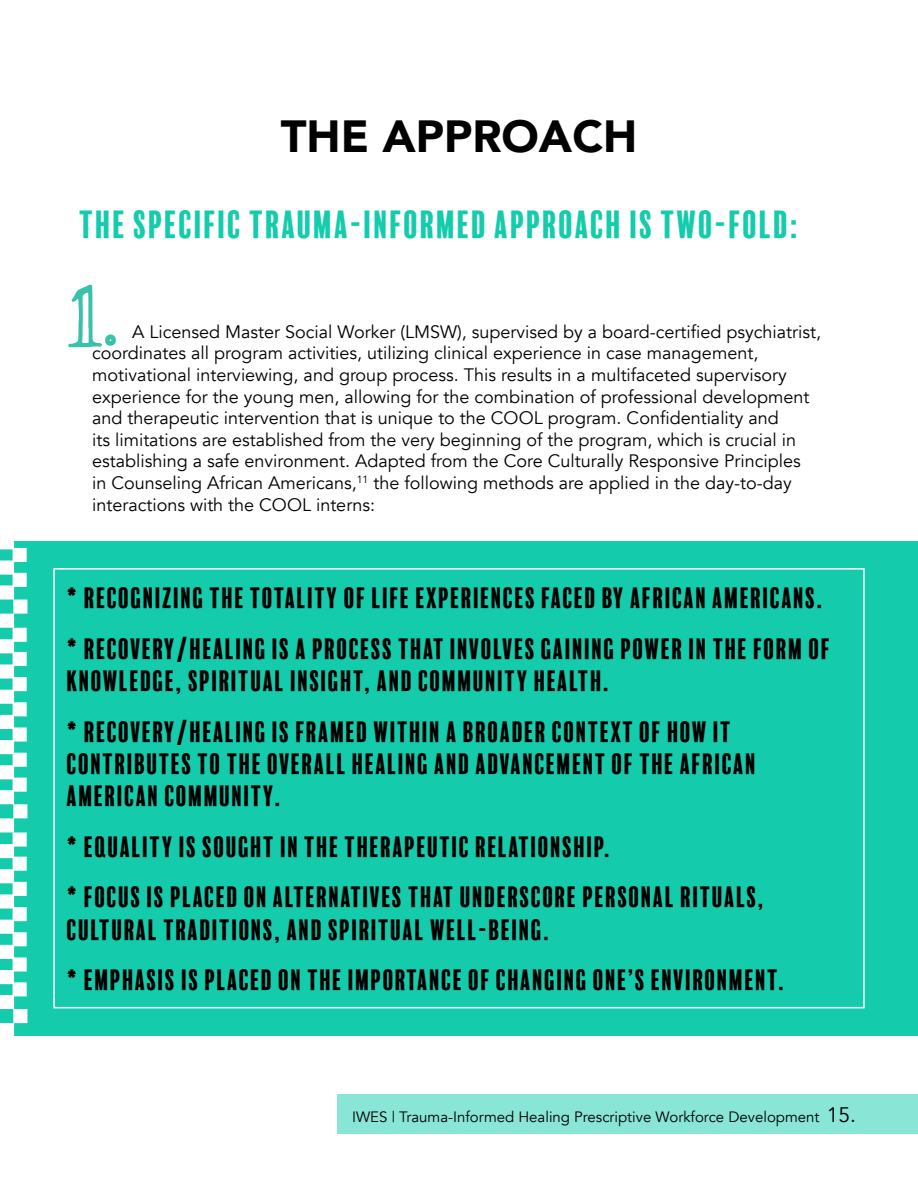
<style>
.page{position:relative;width:918px;height:1188px;background:#fff}
.page>*{position:absolute;margin:0;border:0;box-sizing:border-box;transform-origin:0 0}
.t1{font:700 90px "Brixton TC Outline";color:#09b295}
.t2{font:900 45px "Avenir";color:#000}
.t3{font:36px "Balboa Plus Fill";color:#14ccac}
.t4{font:27px/50.4px "Balboa Plus Fill";color:#000}
.t5{font:18px/21.6px "Avenir";color:#000}
.t6{font:15px "Avenir";color:#000}
.s1{font-size:21px}
</style>
<div class="page">
<div style="left:0;top:541px;width:918px;height:495px;background:#14ccac"></div>
<div style="left:53px;top:568px;width:812px;height:440px;border:2px solid #fff"></div>
<div style="left:1px;top:845px;width:12px;height:12px;background:#fff"></div>
<div style="left:0;top:844px;width:14px;height:14px;border:2px solid #fff"></div>
<div style="left:13px;top:857px;width:14px;height:14px;background:#fff;border:2px solid #fff"></div>
<div style="left:1px;top:870px;width:12px;height:13px;background:#fff"></div>
<div style="left:0;top:869px;width:14px;height:14px;border:2px solid #fff"></div>
<div style="left:13px;top:882px;width:14px;height:14px;background:#fff;border:2px solid #fff"></div>
<div style="left:1px;top:895px;width:12px;height:13px;background:#fff"></div>
<div style="left:0;top:894px;width:14px;height:15px;border:2px solid #fff"></div>
<div style="left:13px;top:907px;width:14px;height:14px;background:#fff;border:2px solid #fff"></div>
<div style="left:1px;top:920px;width:12px;height:13px;background:#fff"></div>
<div style="left:0;top:920px;width:14px;height:14px;border:2px solid #fff"></div>
<div style="left:13px;top:932px;width:14px;height:14px;background:#fff;border:2px solid #fff"></div>
<div style="left:13px;top:957px;width:14px;height:15px;background:#fff;border:2px solid #fff"></div>
<div style="left:1px;top:946px;width:12px;height:12px;background:#fff"></div>
<div style="left:0;top:945px;width:14px;height:14px;border:2px solid #fff"></div>
<div style="left:13px;top:982px;width:14px;height:14px;background:#fff;border:2px solid #fff"></div>
<div style="left:1px;top:971px;width:12px;height:12px;background:#fff"></div>
<div style="left:0;top:970px;width:14px;height:14px;border:2px solid #fff"></div>
<div style="left:1px;top:996px;width:12px;height:12px;background:#fff"></div>
<div style="left:0;top:995px;width:14px;height:14px;border:2px solid #fff"></div>
<div style="left:13px;top:832px;width:14px;height:15px;background:#fff;border:2px solid #fff"></div>
<div style="left:13px;top:1009px;width:14px;height:14px;background:#fff;border:2px solid #fff"></div>
<div style="left:1px;top:1024px;width:12px;height:13px;background:#fff"></div>
<div style="left:0;top:1023px;width:14px;height:14px;border:2px solid #fff"></div>
<div style="left:1px;top:640px;width:12px;height:13px;background:#fff"></div>
<div style="left:0;top:639px;width:14px;height:14px;border:2px solid #fff"></div>
<div style="left:13px;top:652px;width:14px;height:14px;background:#fff;border:2px solid #fff"></div>
<div style="left:1px;top:665px;width:12px;height:13px;background:#fff"></div>
<div style="left:0;top:664px;width:14px;height:15px;border:2px solid #fff"></div>
<div style="left:13px;top:677px;width:14px;height:14px;background:#fff;border:2px solid #fff"></div>
<div style="left:1px;top:690px;width:12px;height:13px;background:#fff"></div>
<div style="left:0;top:690px;width:14px;height:14px;border:2px solid #fff"></div>
<div style="left:13px;top:702px;width:14px;height:14px;background:#fff;border:2px solid #fff"></div>
<div style="left:1px;top:716px;width:12px;height:12px;background:#fff"></div>
<div style="left:0;top:715px;width:14px;height:14px;border:2px solid #fff"></div>
<div style="left:13px;top:727px;width:14px;height:15px;background:#fff;border:2px solid #fff"></div>
<div style="left:13px;top:753px;width:14px;height:14px;background:#fff;border:2px solid #fff"></div>
<div style="left:1px;top:741px;width:12px;height:12px;background:#fff"></div>
<div style="left:0;top:740px;width:14px;height:14px;border:2px solid #fff"></div>
<div style="left:13px;top:778px;width:14px;height:14px;background:#fff;border:2px solid #fff"></div>
<div style="left:1px;top:766px;width:12px;height:13px;background:#fff"></div>
<div style="left:0;top:765px;width:14px;height:14px;border:2px solid #fff"></div>
<div style="left:1px;top:791px;width:12px;height:13px;background:#fff"></div>
<div style="left:0;top:790px;width:14px;height:14px;border:2px solid #fff"></div>
<div style="left:13px;top:628px;width:14px;height:14px;background:#fff;border:2px solid #fff"></div>
<div style="left:13px;top:804px;width:14px;height:14px;background:#fff;border:2px solid #fff"></div>
<div style="left:1px;top:819px;width:12px;height:13px;background:#fff"></div>
<div style="left:0;top:818px;width:14px;height:14px;border:2px solid #fff"></div>
<div style="left:13px;top:548px;width:14px;height:14px;background:#fff;border:2px solid #fff"></div>
<div style="left:1px;top:536px;width:12px;height:13px;background:#fff"></div>
<div style="left:0;top:535px;width:14px;height:14px;border:2px solid #fff"></div>
<div style="left:13px;top:573px;width:14px;height:14px;background:#fff;border:2px solid #fff"></div>
<div style="left:1px;top:561px;width:12px;height:13px;background:#fff"></div>
<div style="left:0;top:561px;width:14px;height:14px;border:2px solid #fff"></div>
<div style="left:1px;top:586px;width:12px;height:13px;background:#fff"></div>
<div style="left:0;top:585px;width:14px;height:15px;border:2px solid #fff"></div>
<div style="left:13px;top:600px;width:14px;height:14px;background:#fff;border:2px solid #fff"></div>
<div style="left:1px;top:614px;width:12px;height:13px;background:#fff"></div>
<div style="left:0;top:614px;width:14px;height:14px;border:2px solid #fff"></div>
<div style="left:338px;top:1094px;width:580px;height:40px;background:#89e5d5"></div>
<h2 class="t2" style="left:281px;top:97px;width:358px">THE APPROACH</h2>
<h3 class="t3" style="left:79px;top:205px;width:722px">THE SPECIFIC TRAUMA-INFORMED APPROACH IS TWO-FOLD:</h3>
<h1 class="t1" style="left:66px;top:264px;width:53px">1.</h1>
<p class="t5" style="left:92px;top:321px;width:731px;text-indent:40px">A Licensed Master Social Worker (LMSW), supervised by a board-certified psychiatrist, coordinates all program activities, utilizing clinical experience in case management, motivational interviewing, and group process. This results in a multifaceted supervisory experience for the young men, allowing for the combination of professional development and therapeutic intervention that is unique to the COOL program. Confidentiality and<br>its limitations are established from the very beginning of the program, which is crucial in establishing a safe environment. Adapted from the Core Culturally Responsive Principles<br>in Counseling African Americans,<sup>11</sup> the following methods are applied in the day-to-day interactions with the COOL interns:</p>
<h3 class="t4" style="left:67px;top:573px;width:766px">* RECOGNIZING THE TOTALITY OF LIFE EXPERIENCES FACED BY AFRICAN AMERICANS. * RECOVERY/HEALING IS A PROCESS THAT INVOLVES GAINING POWER IN THE FORM OF</h3>
<h3 class="t4" style="left:67px;top:656px;width:667px">KNOWLEDGE, SPIRITUAL INSIGHT, AND COMMUNITY HEALTH.<br>* RECOVERY/HEALING IS FRAMED WITHIN A BROADER CONTEXT OF HOW IT</h3>
<h3 class="t4" style="left:67px;top:748px;width:692px;line-height:32.4px">CONTRIBUTES TO THE OVERALL HEALING AND ADVANCEMENT OF THE AFRICAN<br>AMERICAN COMMUNITY.</h3>
<h3 class="t4" style="left:67px;top:822px;width:700px">* EQUALITY IS SOUGHT IN THE THERAPEUTIC RELATIONSHIP.<br>* FOCUS IS PLACED ON ALTERNATIVES THAT UNDERSCORE PERSONAL RITUALS,</h3>
<h3 class="t4" style="left:67px;top:905px;width:721px">CULTURAL TRADITIONS, AND SPIRITUAL WELL-BEING.<br>* EMPHASIS IS PLACED ON THE IMPORTANCE OF CHANGING ONE’S ENVIRONMENT.</h3>
<p class="t6" style="left:352px;top:1108px;width:505px">IWES | Trauma-Informed Healing Prescriptive Workforce Development <span class="s1">15.</span></p>
</div>
